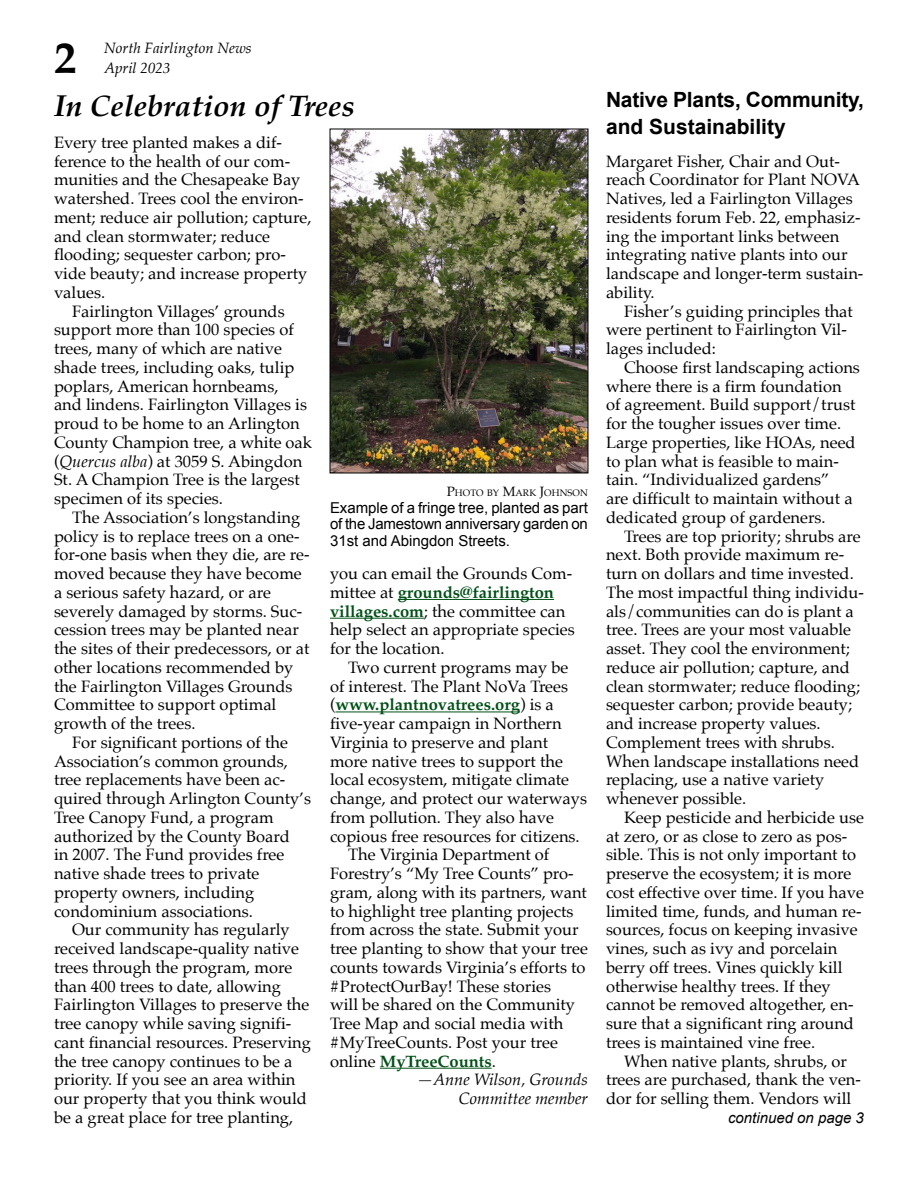
<style>
.page{position:relative;width:918px;height:1188px;background:#fff}
.page>*{position:absolute;margin:0;border:0;box-sizing:border-box;transform-origin:0 0}
.t1{font:700 45px "Palatino";color:#000}
.headline-1st_story_i{font:italic 700 30px "Palatino";color:#000}
.ad_subhed_GREEN{font:700 21px/27px "Arial";letter-spacing:-.01em;color:#000}
.body_text{font:16.5px/18.8px "Palatino";color:#000}
.body_text-first_para{font:16.5px/18.8px "Palatino";color:#000}
.byline{font:italic 16.5px/18.8px "Palatino";color:#000;text-align:right}
.cutline{font:15px/16.5px "Arial";letter-spacing:-.015em;color:#000;text-align:justify}
.t2{font:italic 15px "Palatino";color:#000}
.continued_line{font:italic 15px "Arial";color:#000}
.photo_credit_line{font:9.45px "Palatino";letter-spacing:.005em;color:#000}
.s1{font-style:italic}
.s2{font-size:13.5px}
.s3{font-weight:700;color:#005017}
</style>
<div class="page">
<hr style="left:398px;top:599px;width:156px;height:1px;background:#005017">
<hr style="left:330px;top:618px;width:94px;height:1px;background:#005017">
<hr style="left:335px;top:711px;width:185px;height:1px;background:#005017">
<hr style="left:380px;top:1068px;width:112px;height:1px;background:#005017">
<img style="left:332px;top:131px;width:254px;height:340px">
<div style="left:330px;top:129px;width:258px;height:344px;border:1px solid #000"></div>
<h1 class="t1" style="left:54px;top:19px;width:24px">2</h1>
<p class="t2" style="left:104px;top:35px;width:149px">North Fairlington News</p>
<p class="t2" style="left:104px;top:55px;width:68px">April 2023</p>
<p class="headline-1st_story_i" style="left:54px;top:81px;width:302px">In Celebration of Trees</p>
<p class="body_text-first_para" style="left:54px;top:133px;width:259px">Every tree planted makes a dif&shy;ference to the health of our com&shy;munities and the Chesapeake Bay watershed. Trees cool the environ&shy;ment; reduce air pollution; capture, and clean stormwater; reduce flooding; sequester carbon; pro&shy;vide beauty; and increase property values.</p>
<p class="body_text" style="left:54px;top:301px;width:259px;text-indent:18px">Fairlington Villages’ grounds support more than 100 species of trees, many of which are native shade trees, including oaks, tulip poplars, American hornbeams,<br>and lindens. Fairlington Villages is proud to be home to an Arlington<br>County Champion tree, a white oak (<span class="s1">Quercus alba</span>) at 3059 S. Abingdon<br>St. A Champion Tree is the largest specimen of its species.</p>
<p class="body_text" style="left:54px;top:508px;width:257px;text-indent:18px">The Association’s longstanding policy is to replace trees on a one&shy;for-one basis when they die, are re&shy;moved because they have become a serious safety hazard, or are severely damaged by storms. Suc&shy;cession trees may be planted near the sites of their predecessors, or at other locations recommended by the Fairlington Villages Grounds<br>Committee to support optimal growth of the trees.</p>
<p class="body_text" style="left:54px;top:733px;width:259px;text-indent:18px">For significant portions of the<br>Association’s common grounds, tree replacements have been ac&shy;quired through Arlington County’s<br>Tree Canopy Fund, a program authorized by the County Board<br>in 2007. The Fund provides free native shade trees to private property owners, including condominium associations.</p>
<p class="body_text" style="left:54px;top:920px;width:258px;text-indent:18px">Our community has regularly received landscape-quality native trees through the program, more than 400 trees to date, allowing Fairlington Villages to preserve the tree canopy while saving signifi&shy;cant financial resources. Preserving the tree canopy continues to be a priority. If you see an area within our property that you think would be a great place for tree planting,</p>
<p class="photo_credit_line" style="left:447px;top:485px;width:143px"><span class="s2">P</span>HOTO BY <span class="s2">M</span>ARK <span class="s2">J</span>OHNSON</p>
<p class="cutline" style="left:330px;top:499px;width:259px">Example of a fringe tree, planted as part of the Jamestown anniversary garden on 31st and Abingdon Streets.</p>
<p class="body_text" style="left:330px;top:564px;width:246px">you can email the Grounds Com&shy;mittee at <span class="s3">grounds@fairlington villages.com</span>; the committee can help select an appropriate species for the location.</p>
<p class="body_text" style="left:330px;top:658px;width:259px;text-indent:18px">Two current programs may be of interest. The Plant NoVa Trees (<span class="s3">www.plantnovatrees.org</span>) is a five-year campaign in Northern<br>Virginia to preserve and plant more native trees to support the local ecosystem, mitigate climate change, and protect our waterways from pollution. They also have copious free resources for citizens.</p>
<p class="body_text" style="left:330px;top:845px;width:260px;text-indent:18px">The Virginia Department of<br>Forestry’s “My Tree Counts” pro&shy;gram, along with its partners, want to highlight tree planting projects from across the state. Submit your tree planting to show that your tree counts towards Virginia’s efforts to #ProtectOurBay! These stories<br>will be shared on the Community<br>Tree Map and social media with #MyTreeCounts. Post your tree online <span class="s3">MyTreeCounts</span>.</p>
<p class="byline" style="left:417px;top:1070px;width:173px">—Anne Wilson, Grounds<br>Committee member</p>
<p class="ad_subhed_GREEN" style="left:606px;top:87px;width:260px">Native Plants, Community, and Sustainability</p>
<p class="body_text-first_para" style="left:606px;top:151px;width:259px">Margaret Fisher, Chair and Out&shy;reach Coordinator for Plant NOVA<br>Natives, led a Fairlington Villages residents forum Feb. 22, emphasiz&shy;ing the important links between integrating native plants into our landscape and longer-term sustain&shy;ability.</p>
<p class="body_text" style="left:606px;top:301px;width:248px;text-indent:18px">Fisher’s guiding principles that were pertinent to Fairlington Vil&shy;lages included:</p>
<p class="body_text" style="left:606px;top:358px;width:255px;text-indent:18px">Choose first landscaping actions where there is a firm foundation of agreement. Build support/trust for the tougher issues over time.<br>Large properties, like HOAs, need to plan what is feasible to main&shy;tain. “Individualized gardens”<br>are difficult to maintain without a dedicated group of gardeners.</p>
<p class="body_text" style="left:606px;top:526px;width:259px;text-indent:18px">Trees are top priority; shrubs are next. Both provide maximum re&shy;turn on dollars and time invested.<br>The most impactful thing individu&shy;als/communities can do is plant a tree. Trees are your most valuable asset. They cool the environment; reduce air pollution; capture, and clean stormwater; reduce flooding; sequester carbon; provide beauty; and increase property values.<br>Complement trees with shrubs.<br>When landscape installations need replacing, use a native variety whenever possible.</p>
<p class="body_text" style="left:606px;top:808px;width:260px;text-indent:18px">Keep pesticide and herbicide use at zero, or as close to zero as pos&shy;sible. This is not only important to preserve the ecosystem; it is more cost effective over time. If you have limited time, funds, and human re&shy;sources, focus on keeping invasive vines, such as ivy and porcelain berry off trees. Vines quickly kill otherwise healthy trees. If they cannot be removed altogether, en&shy;sure that a significant ring around trees is maintained vine free.</p>
<p class="body_text" style="left:606px;top:1051px;width:257px;text-align:center">When native plants, shrubs, or trees are purchased, thank the ven&shy;dor for selling them. Vendors will</p>
<p class="continued_line" style="left:728px;top:1108px;width:137px">continued on page 3</p>
</div>
